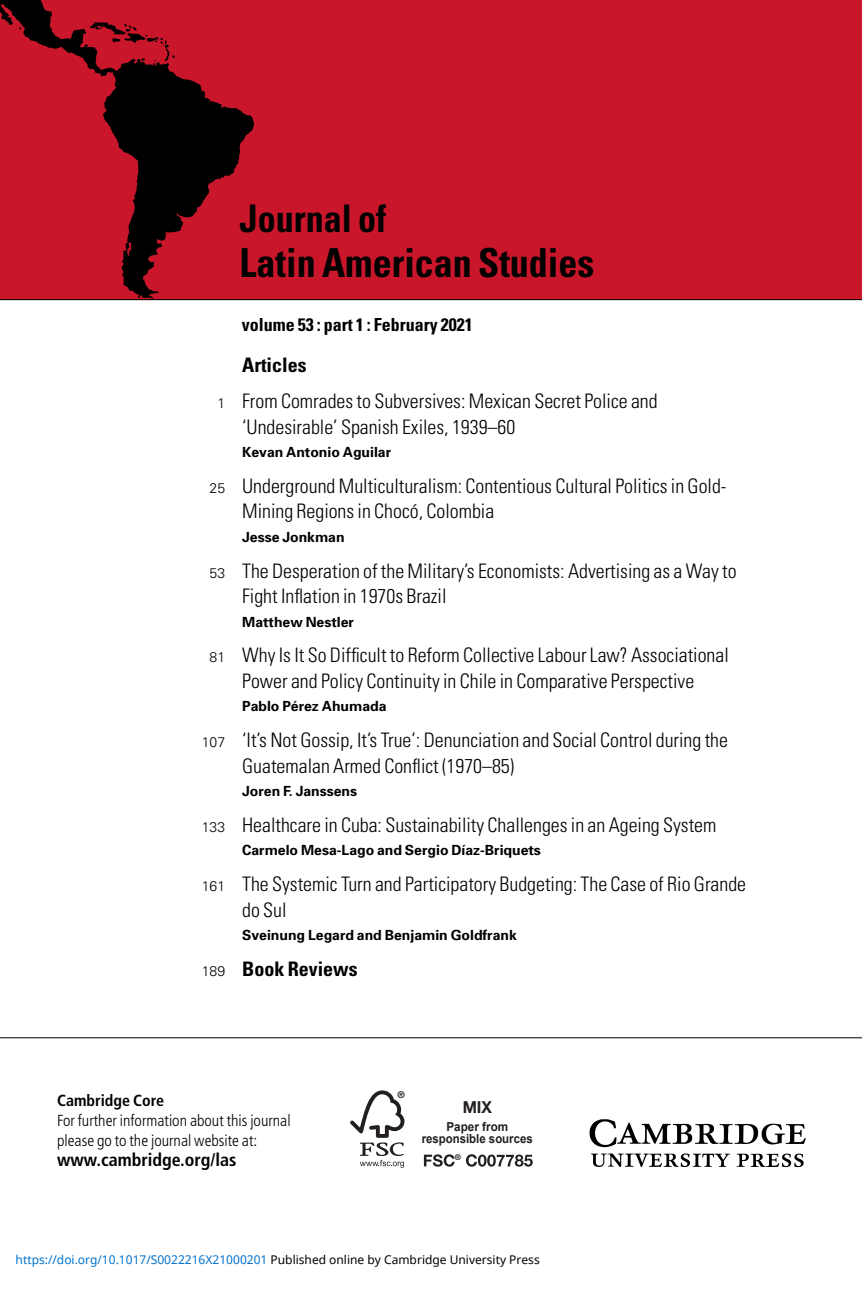
<style>
.page{position:relative;width:862px;height:1293px;background:#fff}
.page>*{position:absolute;margin:0;border:0;box-sizing:border-box;transform-origin:0 0}
.t1{font:700 condensed 40px "Univers";color:#000;scale:.95 1}
.t2{font:700 condensed 38px "Univers";color:#000;scale:.95 1}
.t3{font:300 condensed 20px/25.6px "Univers";color:#000}
.t4{font:700 condensed 20px "Univers";color:#000}
.t5{font:700 condensed 18px "Univers";color:#000}
.t6{font:700 condensed 18px "Frutiger";color:#000}
.t7{font:700 16.6px "Helvetica Neue";color:#231f20;scale:.95 1}
.t8{font:300 condensed 16px/20px "Frutiger";color:#000}
.t9{font:700 14px "Univers";color:#000}
.t10{font:700 12.6px "Arial";color:#231f20;scale:.91 1}
.t11{font:700 12.4px "Arial";color:#231f20;scale:.95 1}
.t12{font:12px "Noto Sans";color:#0172cf}
.t13{font:700 9.4px "Helvetica Neue";color:#231f20}
.t14{font:700 8px "Helvetica Neue";color:#231f20}
.s1{font-weight:700}
.s2{font-stretch:normal;font-size:14px}
.s3{font-weight:300;font-stretch:normal;font-size:14px}
.s4{color:#000}
</style>
<div class="page">
<hr style="left:0;top:1037px;width:862px;height:1px;background:#000">
<div style="left:0;top:0;width:862px;height:299px;background:#ca162b"></div>
<img style="left:0;top:0;width:255px;height:299px">
<hr style="left:0;top:299px;width:862px;height:1px;background:#000">
<img style="left:589px;top:1119px;width:217px;height:49px">
<svg style="left:350px;top:1090px;width:54px;height:77px"></svg>
<svg style="left:424px;top:1154px;width:30px;height:12px"></svg>
<svg style="left:466px;top:1154px;width:67px;height:12px"></svg>
<p class="t2" style="left:240px;top:204px;width:156px">Journal of</p>
<p class="t1" style="left:240px;top:247px;width:375px">Latin American Studies</p>
<p class="t5" style="left:242px;top:318px;width:232px">volume 53 : part 1 : February 2021</p>
<p class="t3" style="left:217px;top:349px;width:442px;line-height:35.8px;text-indent:25px"><span class="s1">Articles<br></span><span class="s2">1</span> From Comrades to Subversives: Mexican Secret Police and</p>
<p class="t3" style="left:242px;top:415px;width:275px">‘Undesirable’ Spanish Exiles, 1939–60</p>
<p class="t9" style="left:242px;top:447px;width:150px">Kevan Antonio Aguilar</p>
<p class="t3" style="left:242px;top:475px;width:486px;text-indent:-33px"><span class="s2">25</span> Underground Multiculturalism: Contentious Cultural Politics in Gold-<br>Mining Regions in Chocó, Colombia</p>
<p class="t9" style="left:242px;top:532px;width:104px">Jesse Jonkman</p>
<p class="t3" style="left:242px;top:559px;width:496px;text-indent:-33px"><span class="s2">53</span> The Desperation of the Military’s Economists: Advertising as a Way to<br>Fight Inflation in 1970s Brazil</p>
<p class="t9" style="left:242px;top:616px;width:113px">Matthew Nestler</p>
<p class="t3" style="left:209px;top:644px;width:521px;text-align:center"><span class="s2">81</span> Why Is It So Difficult to Reform Collective Labour Law? Associational<br>Power and Policy Continuity in Chile in Comparative Perspective</p>
<p class="t9" style="left:242px;top:701px;width:146px">Pablo Pérez Ahumada</p>
<p class="t3" style="left:242px;top:729px;width:487px;text-indent:-40px"><span class="s2">107</span> ‘It’s Not Gossip, It’s True’: Denunciation and Social Control during the<br>Guatemalan Armed Conflict (1970–85)</p>
<p class="t9" style="left:242px;top:786px;width:117px">Joren F. Janssens</p>
<p class="t3" style="left:202px;top:814px;width:516px"><span class="s2">133</span> Healthcare in Cuba: Sustainability Challenges in an Ageing System</p>
<p class="t9" style="left:242px;top:845px;width:300px">Carmelo Mesa-Lago and Sergio Díaz-Briquets</p>
<p class="t3" style="left:242px;top:873px;width:505px;text-indent:-40px"><span class="s2">161</span> The Systemic Turn and Participatory Budgeting: The Case of Rio Grande do Sul</p>
<p class="t9" style="left:242px;top:930px;width:276px">Sveinung Legard and Benjamin Goldfrank</p>
<p class="t4" style="left:202px;top:961px;width:157px"><span class="s3">189</span> Book Reviews</p>
<p class="t8" style="left:57px;top:1092px;width:235px"><span class="s1">Cambridge Core<br></span>For further information about this journal please go to the journal website at:</p>
<p class="t6" style="left:57px;top:1153px;width:181px">www.cambridge.org/las</p>
<p class="t13" style="left:397px;top:1088px;width:9px">®</p>
<p class="t7" style="left:463px;top:1096px;width:32px">MIX</p>
<p class="t11" style="left:446px;top:1119px;width:66px">Paper from</p>
<p class="t10" style="left:422px;top:1131px;width:124px">responsible sources</p>
<p class="t14" style="left:455px;top:1152px;width:8px">®</p>
<p class="t12" style="left:16px;top:1251px;width:526px">https://doi.org/10.1017/S0022216X21000201 <span class="s4">Published online by Cambridge University Press</span></p>
</div>
